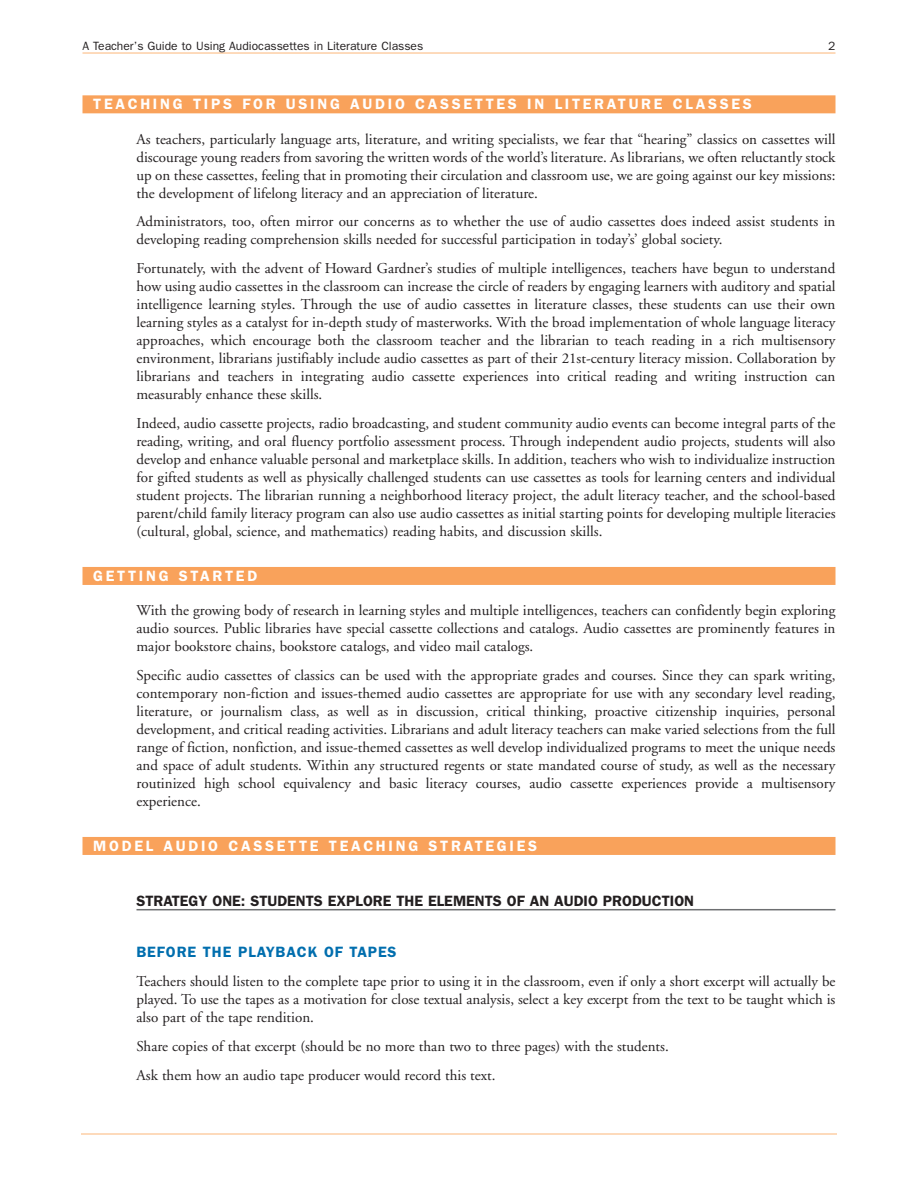
<style>
.page{position:relative;width:918px;height:1188px;background:#fff}
.page>*{position:absolute;margin:0;border:0;box-sizing:border-box;transform-origin:0 0}
.t1{font:15px/18px "Adobe Garamond";color:#231f20;text-align:justify}
.t2{font:600 15px "Franklin Gothic";letter-spacing:.18em;color:#fff}
.t3{font:600 15px "Franklin Gothic";color:#231f20}
.t4{font:600 15px "Franklin Gothic";letter-spacing:.06em;color:#006eae}
.t5{font:12px "Franklin Gothic";color:#231f20}
</style>
<div class="page">
<div style="left:82px;top:95px;width:754px;height:18px;background:#f9a25b"></div>
<div style="left:82px;top:567px;width:754px;height:18px;background:#f9a25b"></div>
<div style="left:82px;top:837px;width:754px;height:18px;background:#f9a25b"></div>
<hr style="left:136px;top:909px;width:700px;height:1px;background:#6d6f71">
<hr style="left:82px;top:52px;width:754px;height:2px;background:#fdcfa5">
<hr style="left:81px;top:1133px;width:756px;height:2px;background:#fdcfa5">
<p class="t5" style="left:82px;top:42px;width:342px">A Teacher’s Guide to Using Audiocassettes in Literature Classes</p>
<p class="t5" style="left:828px;top:42px;width:9px">2</p>
<p class="t2" style="left:93px;top:99px;width:660px">TEACHING TIPS FOR USING AUDIO CASSETTES IN LITERATURE CLASSES</p>
<p class="t1" style="left:136px;top:131px;width:701px">As teachers, particularly language arts, literature, and writing specialists, we fear that “hearing” classics on cassettes will discourage young readers from savoring the written words of the world’s literature. As librarians, we often reluctantly stock up on these cassettes, feeling that in promoting their circulation and classroom use, we are going against our key missions: the development of lifelong literacy and an appreciation of literature.</p>
<p class="t1" style="left:136px;top:214px;width:700px">Administrators, too, often mirror our concerns as to whether the use of audio cassettes does indeed assist students in developing reading comprehension skills needed for successful participation in today’s’ global society.</p>
<p class="t1" style="left:136px;top:261px;width:701px">Fortunately, with the advent of Howard Gardner’s studies of multiple intelligences, teachers have begun to understand how using audio cassettes in the classroom can increase the circle of readers by engaging learners with auditory and spatial intelligence learning styles. Through the use of audio cassettes in literature classes, these students can use their own learning styles as a catalyst for in-depth study of masterworks. With the broad implementation of whole language literacy approaches, which encourage both the classroom teacher and the librarian to teach reading in a rich multisensory environment, librarians justifiably include audio cassettes as part of their 21st-century literacy mission. Collaboration by librarians and teachers in integrating audio cassette experiences into critical reading and writing instruction can measurably enhance these skills.</p>
<p class="t1" style="left:136px;top:416px;width:701px">Indeed, audio cassette projects, radio broadcasting, and student community audio events can become integral parts of the reading, writing, and oral fluency portfolio assessment process. Through independent audio projects, students will also develop and enhance valuable personal and marketplace skills. In addition, teachers who wish to individualize instruction for gifted students as well as physically challenged students can use cassettes as tools for learning centers and individual student projects. The librarian running a neighborhood literacy project, the adult literacy teacher, and the school-based parent/child family literacy program can also use audio cassettes as initial starting points for developing multiple literacies (cultural, global, science, and mathematics) reading habits, and discussion skills.</p>
<p class="t2" style="left:93px;top:571px;width:165px">GETTING STARTED</p>
<p class="t1" style="left:136px;top:603px;width:701px">With the growing body of research in learning styles and multiple intelligences, teachers can confidently begin exploring audio sources. Public libraries have special cassette collections and catalogs. Audio cassettes are prominently features in major bookstore chains, bookstore catalogs, and video mail catalogs.</p>
<p class="t1" style="left:136px;top:668px;width:701px">Specific audio cassettes of classics can be used with the appropriate grades and courses. Since they can spark writing, contemporary non-fiction and issues-themed audio cassettes are appropriate for use with any secondary level reading, literature, or journalism class, as well as in discussion, critical thinking, proactive citizenship inquiries, personal development, and critical reading activities. Librarians and adult literacy teachers can make varied selections from the full range of fiction, nonfiction, and issue-themed cassettes as well develop individualized programs to meet the unique needs and space of adult students. Within any structured regents or state mandated course of study, as well as the necessary routinized high school equivalency and basic literacy courses, audio cassette experiences provide a multisensory experience.</p>
<p class="t2" style="left:93px;top:841px;width:445px">MODEL AUDIO CASSETTE TEACHING STRATEGIES</p>
<p class="t3" style="left:136px;top:896px;width:559px">STRATEGY ONE: STUDENTS EXPLORE THE ELEMENTS OF AN AUDIO PRODUCTION</p>
<p class="t4" style="left:136px;top:946px;width:262px">BEFORE THE PLAYBACK OF TAPES</p>
<p class="t1" style="left:136px;top:974px;width:700px">Teachers should listen to the complete tape prior to using it in the classroom, even if only a short excerpt will actually be played. To use the tapes as a motivation for close textual analysis, select a key excerpt from the text to be taught which is also part of the tape rendition.</p>
<p class="t1" style="left:136px;top:1033px;width:534px;line-height:28.8px">Share copies of that excerpt (should be no more than two to three pages) with the students.<br>Ask them how an audio tape producer would record this text.</p>
</div>
